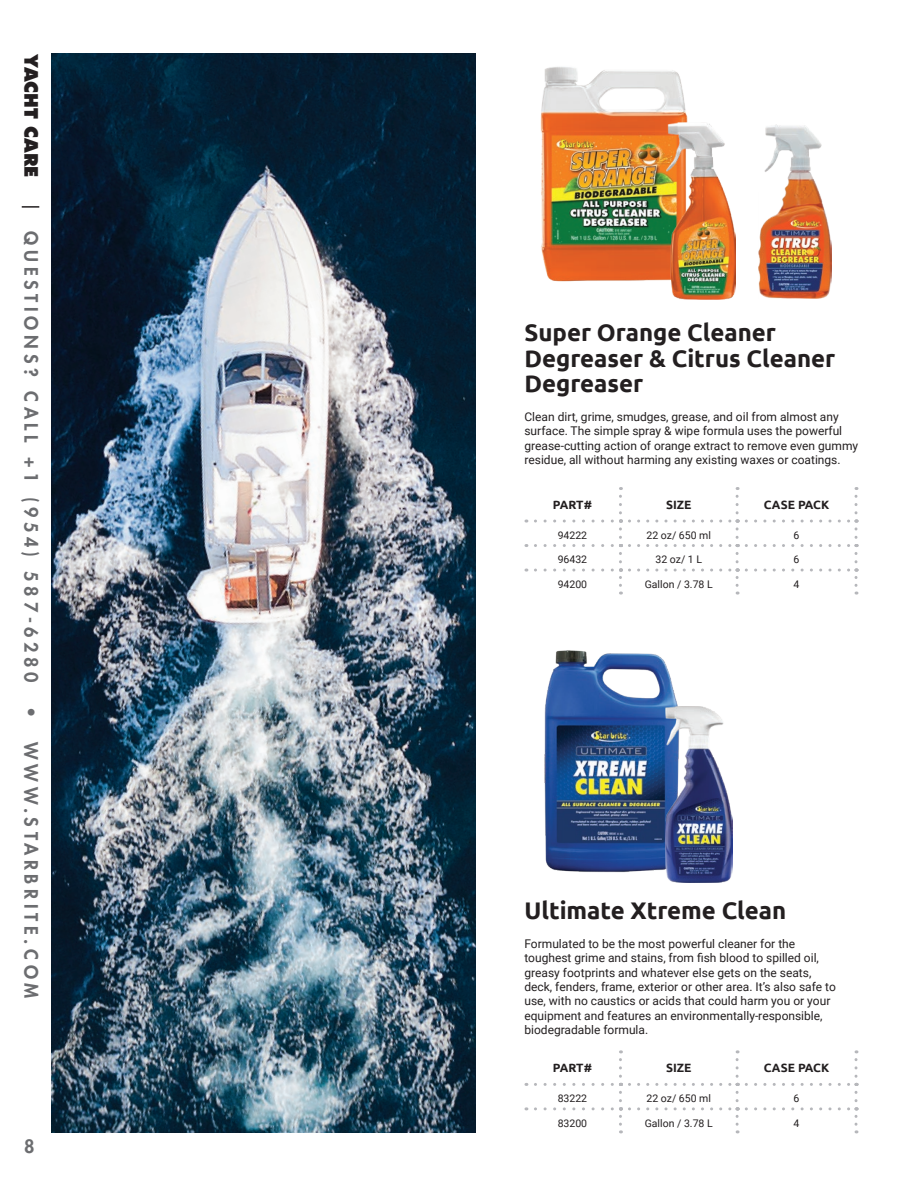
<style>
.page{position:relative;width:918px;height:1188px;background:#fff}
.page>*{position:absolute;margin:0;border:0;box-sizing:border-box;transform-origin:0 0}
.t1{font:700 24px/25.5px "Ubuntu";color:#231f20}
.t2{font:800 18px "Futura Std";letter-spacing:.26em;color:#6c6d70}
.t3{font:800 18px "Futura Std";color:#231f20}
.t4{font:12px/14.4px "Roboto";color:#231f20}
.t5{font:700 12px "Ubuntu";color:#231f20}
.t6{font:10.5px "Roboto";color:#231f20}
</style>
<div class="page">
<img style="left:540px;top:67px;width:148px;height:215px">
<img style="left:544px;top:650px;width:134px;height:223px">
<img style="left:666px;top:123px;width:70px;height:176px">
<img style="left:758px;top:124px;width:74px;height:174px">
<img style="left:666px;top:706px;width:66px;height:177px">
<svg style="left:619px;top:487px;width:3px;height:26px"></svg>
<svg style="left:736px;top:487px;width:3px;height:26px"></svg>
<svg style="left:855px;top:487px;width:3px;height:26px"></svg>
<svg style="left:535px;top:520px;width:87px;height:17px"></svg>
<svg style="left:629px;top:520px;width:110px;height:17px"></svg>
<svg style="left:746px;top:520px;width:112px;height:17px"></svg>
<svg style="left:535px;top:544px;width:87px;height:18px"></svg>
<svg style="left:629px;top:544px;width:110px;height:18px"></svg>
<svg style="left:746px;top:544px;width:112px;height:18px"></svg>
<svg style="left:535px;top:569px;width:87px;height:16px"></svg>
<svg style="left:629px;top:569px;width:110px;height:16px"></svg>
<svg style="left:746px;top:569px;width:112px;height:16px"></svg>
<svg style="left:619px;top:1050px;width:3px;height:26px"></svg>
<svg style="left:736px;top:1050px;width:3px;height:26px"></svg>
<svg style="left:855px;top:1050px;width:3px;height:26px"></svg>
<svg style="left:535px;top:1083px;width:87px;height:18px"></svg>
<svg style="left:629px;top:1083px;width:110px;height:18px"></svg>
<svg style="left:746px;top:1083px;width:112px;height:18px"></svg>
<svg style="left:535px;top:1107px;width:87px;height:17px"></svg>
<svg style="left:629px;top:1107px;width:110px;height:17px"></svg>
<svg style="left:746px;top:1107px;width:112px;height:17px"></svg>
<img style="left:52px;top:53px;width:423px;height:1080px">
<svg style="left:22px;top:206px;width:17px;height:2px"></svg>
<h2 class="t3" style="left:43px;top:54px;width:125px;rotate:90deg">YACHT CARE</h2>
<h2 class="t2" style="left:42px;top:231px;width:453px;rotate:90deg">QUESTIONS? CALL +1 (954) 587-6280</h2>
<h2 class="t2" style="left:42px;top:707px;width:293px;rotate:90deg">• WWW.STARBRITE.COM</h2>
<h2 class="t2" style="left:24px;top:1135px;width:12px">8</h2>
<h1 class="t1" style="left:524px;top:319px;width:312px">Super Orange Cleaner<br>Degreaser &amp; Citrus Cleaner<br>Degreaser</h1>
<p class="t4" style="left:524px;top:409px;width:335px">Clean dirt, grime, smudges, grease, and oil from almost any surface. The simple spray &amp; wipe formula uses the powerful grease-cutting action of orange extract to remove even gummy residue, all without harming any existing waxes or coatings.</p>
<p class="t5" style="left:553px;top:497px;width:41px">PART#</p>
<p class="t5" style="left:666px;top:497px;width:27px">SIZE</p>
<p class="t5" style="left:764px;top:497px;width:67px">CASE PACK</p>
<p class="t6" style="left:558px;top:528px;width:31px">94222</p>
<p class="t6" style="left:647px;top:528px;width:66px">22 oz/ 650 ml</p>
<p class="t6" style="left:794px;top:528px;width:7px">6</p>
<p class="t6" style="left:558px;top:552px;width:31px">96432</p>
<p class="t6" style="left:655px;top:552px;width:48px">32 oz/ 1 L</p>
<p class="t6" style="left:794px;top:552px;width:7px">6</p>
<p class="t6" style="left:558px;top:577px;width:31px">94200</p>
<p class="t6" style="left:645px;top:577px;width:69px">Gallon / 3.78 L</p>
<p class="t6" style="left:794px;top:577px;width:7px">4</p>
<h1 class="t1" style="left:524px;top:897px;width:263px">Ultimate Xtreme Clean</h1>
<p class="t4" style="left:524px;top:936px;width:313px">Formulated to be the most powerful cleaner for the toughest grime and stains, from fish blood to spilled oil, greasy footprints and whatever else gets on the seats, deck, fenders, frame, exterior or other area. It’s also safe to use, with no caustics or acids that could harm you or your equipment and features an environmentally-responsible, biodegradable formula.</p>
<p class="t5" style="left:553px;top:1061px;width:41px">PART#</p>
<p class="t5" style="left:666px;top:1061px;width:27px">SIZE</p>
<p class="t5" style="left:764px;top:1061px;width:67px">CASE PACK</p>
<p class="t6" style="left:558px;top:1091px;width:31px">83222</p>
<p class="t6" style="left:647px;top:1091px;width:66px">22 oz/ 650 ml</p>
<p class="t6" style="left:794px;top:1091px;width:7px">6</p>
<p class="t6" style="left:558px;top:1116px;width:31px">83200</p>
<p class="t6" style="left:645px;top:1116px;width:69px">Gallon / 3.78 L</p>
<p class="t6" style="left:794px;top:1116px;width:7px">4</p>
</div>
